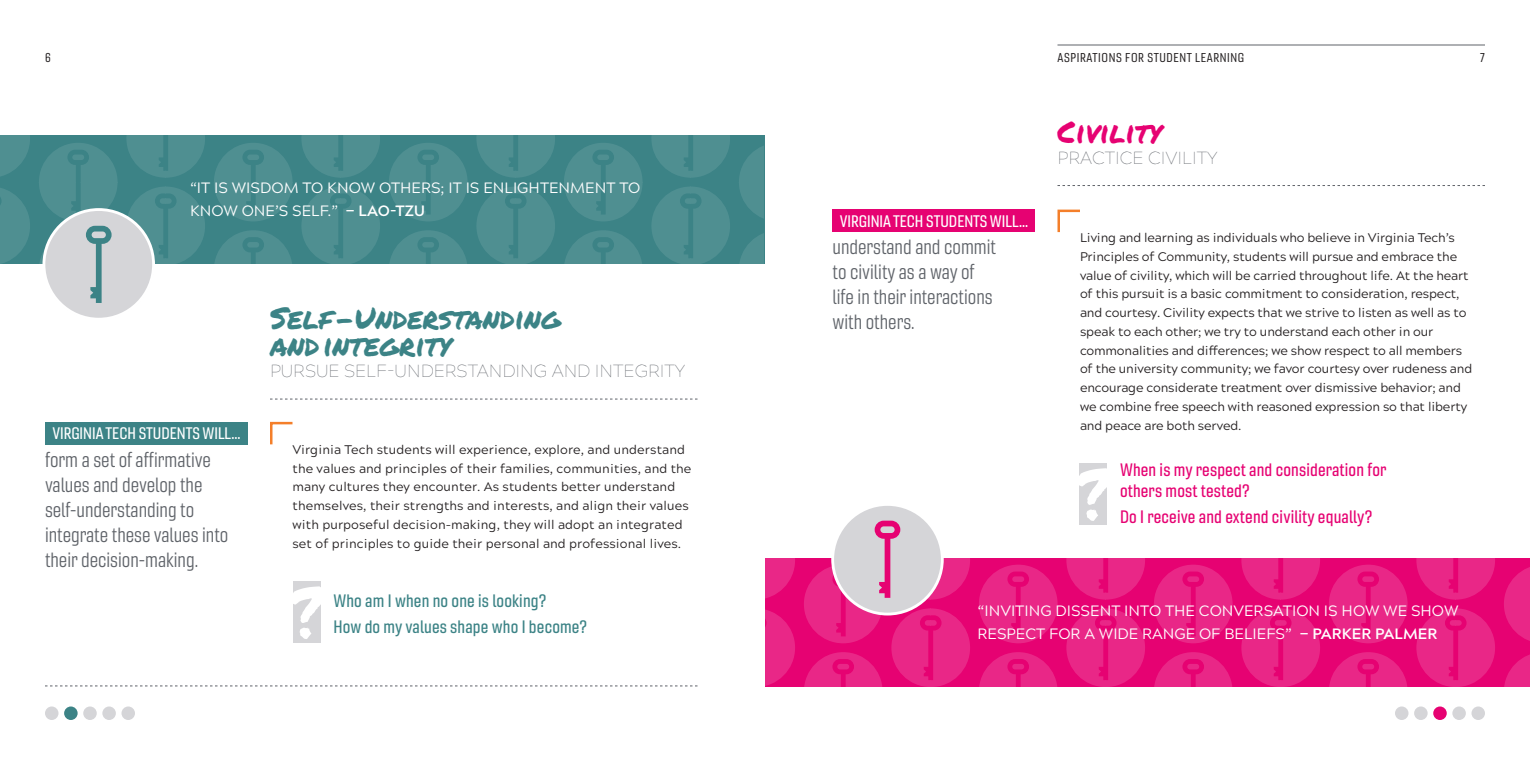
<style>
.page{position:relative;width:1530px;height:765px;background:#fff}
.page>*{position:absolute;margin:0;border:0;box-sizing:border-box;transform-origin:0 0}
.t1{font:30px/26.2px "Permanent Marker";color:#3c8386}
.t2{font:30px "Permanent Marker";color:#e60272}
.t3{font:20px/25px "Gineso Con Boo";color:#5f6369}
.t4{font:17.5px/21px "Gineso Con Med";letter-spacing:.01em;color:#e60272}
.t5{font:17.5px "Gineso Con Med";letter-spacing:.01em;color:#3c8386}
.t6{font:100 17.5px "Acherus Grotesque";color:#5f6369}
.t7{font:16.25px "Gineso Con Med";color:#fff}
.t8{font:15px/22.5px "Acherus Grotesque";color:#fff}
.t9{font:12.5px/18.8px "Acherus Grotesque";letter-spacing:-.01em;color:#231f20}
.t10{font:12.5px/18.8px "Acherus Grotesque";letter-spacing:.01em;color:#231f20}
.t11{font:12.5px "Gineso Con Reg";letter-spacing:.05em;color:#231f20}
.s1{font-weight:700}
</style>
<div class="page">
<hr style="left:1058px;top:45px;width:427px;height:1px;background:#5f6369">
<div style="left:45px;top:706px;width:14px;height:14px;background:#d5d5d8;border-radius:50%"></div>
<div style="left:64px;top:706px;width:14px;height:14px;background:#3c8386;border-radius:50%"></div>
<div style="left:83px;top:706px;width:14px;height:14px;background:#d5d5d8;border-radius:50%"></div>
<div style="left:102px;top:706px;width:14px;height:14px;background:#d5d5d8;border-radius:50%"></div>
<div style="left:121px;top:706px;width:14px;height:14px;background:#d5d5d8;border-radius:50%"></div>
<svg style="left:270px;top:399px;width:428px;height:1px"></svg>
<svg style="left:45px;top:686px;width:653px;height:1px"></svg>
<div style="left:0;top:135px;width:764px;height:129px;background:linear-gradient(to right,#478a8c,#478a8c)"></div>
<svg style="left:42px;top:208px;width:113px;height:110px"></svg>
<div style="left:1395px;top:706px;width:14px;height:14px;background:#d5d5d8;border-radius:50%"></div>
<div style="left:1414px;top:706px;width:14px;height:14px;background:#d5d5d8;border-radius:50%"></div>
<div style="left:1433px;top:706px;width:14px;height:14px;background:#e60272;border-radius:50%"></div>
<div style="left:1452px;top:706px;width:14px;height:14px;background:#d5d5d8;border-radius:50%"></div>
<div style="left:1471px;top:706px;width:14px;height:14px;background:#d5d5d8;border-radius:50%"></div>
<div style="left:1080px;top:463px;width:27px;height:62px;background:#d5d5d8"></div>
<svg style="left:1079px;top:468px;width:28px;height:53px"></svg>
<svg style="left:1058px;top:185px;width:427px;height:1px"></svg>
<svg style="left:765px;top:558px;width:765px;height:128px;background:#e7177d"></svg>
<svg style="left:831px;top:506px;width:113px;height:110px"></svg>
<svg style="left:1057px;top:209px;width:23px;height:24px"></svg>
<svg style="left:270px;top:421px;width:23px;height:24px"></svg>
<div style="left:293px;top:581px;width:27px;height:62px;background:#d5d5d8"></div>
<svg style="left:293px;top:586px;width:28px;height:53px"></svg>
<div style="left:832px;top:210px;width:203px;height:22px;background:#e60272"></div>
<div style="left:45px;top:422px;width:203px;height:22px;background:#3c8386"></div>
<p class="t11" style="left:45px;top:50px;width:7px">6</p>
<p class="t11" style="left:1058px;top:50px;width:188px">ASPIRATIONS FOR STUDENT LEARNING</p>
<p class="t11" style="left:1480px;top:50px;width:6px">7</p>
<p class="t8" style="left:190px;top:176px;width:452px">“IT IS WISDOM TO KNOW OTHERS; IT IS ENLIGHTENMENT TO<br>KNOW ONE’S SELF.” <span class="s1">– LAO-TZU</span></p>
<p class="t7" style="left:52px;top:423px;width:190px">VIRGINIA TECH STUDENTS WILL ...</p>
<p class="t3" style="left:45px;top:447px;width:185px">form a set of affirmative values and develop the self-understanding to integrate these values into their decision-making.</p>
<p class="t1" style="left:270px;top:304px;width:292px">Self-Understanding and integrity</p>
<p class="t6" style="left:270px;top:356px;width:417px">PURSUE SELF-UNDERSTANDING AND INTEGRITY</p>
<p class="t10" style="left:292px;top:439px;width:400px">Virginia Tech students will experience, explore, and understand the values and principles of their families, communities, and the many cultures they encounter. As students better understand themselves, their strengths and interests, and align their values with purposeful decision-making, they will adopt an integrated set of principles to guide their personal and professional lives.</p>
<p class="t5" style="left:333px;top:590px;width:215px">Who am I when no one is looking?</p>
<p class="t5" style="left:333px;top:616px;width:255px">How do my values shape who I become?</p>
<p class="t7" style="left:840px;top:211px;width:190px">VIRGINIA TECH STUDENTS WILL ...</p>
<p class="t3" style="left:832px;top:234px;width:165px">understand and commit to civility as a way of life in their interactions with others.</p>
<p class="t2" style="left:1058px;top:110px;width:106px">Civility</p>
<p class="t6" style="left:1058px;top:143px;width:162px">PRACTICE CIVILITY</p>
<p class="t9" style="left:1080px;top:228px;width:394px">Living and learning as individuals who believe in Virginia Tech’s Principles of Community, students will pursue and embrace the value of civility, which will be carried throughout life. At the heart of this pursuit is a basic commitment to consideration, respect, and courtesy. Civility expects that we strive to listen as well as to speak to each other; we try to understand each other in our commonalities and differences; we show respect to all members of the university community; we favor courtesy over rudeness and encourage considerate treatment over dismissive behavior; and we combine free speech with reasoned expression so that liberty and peace are both served.</p>
<p class="t4" style="left:1120px;top:459px;width:268px">When is my respect and consideration for others most tested?</p>
<p class="t4" style="left:1120px;top:506px;width:254px">Do I receive and extend civility equally?</p>
<p class="t8" style="left:978px;top:599px;width:482px">“INVITING DISSENT INTO THE CONVERSATION IS HOW WE SHOW<br>RESPECT FOR A WIDE RANGE OF BELIEFS” <span class="s1">– PARKER PALMER</span></p>
</div>
